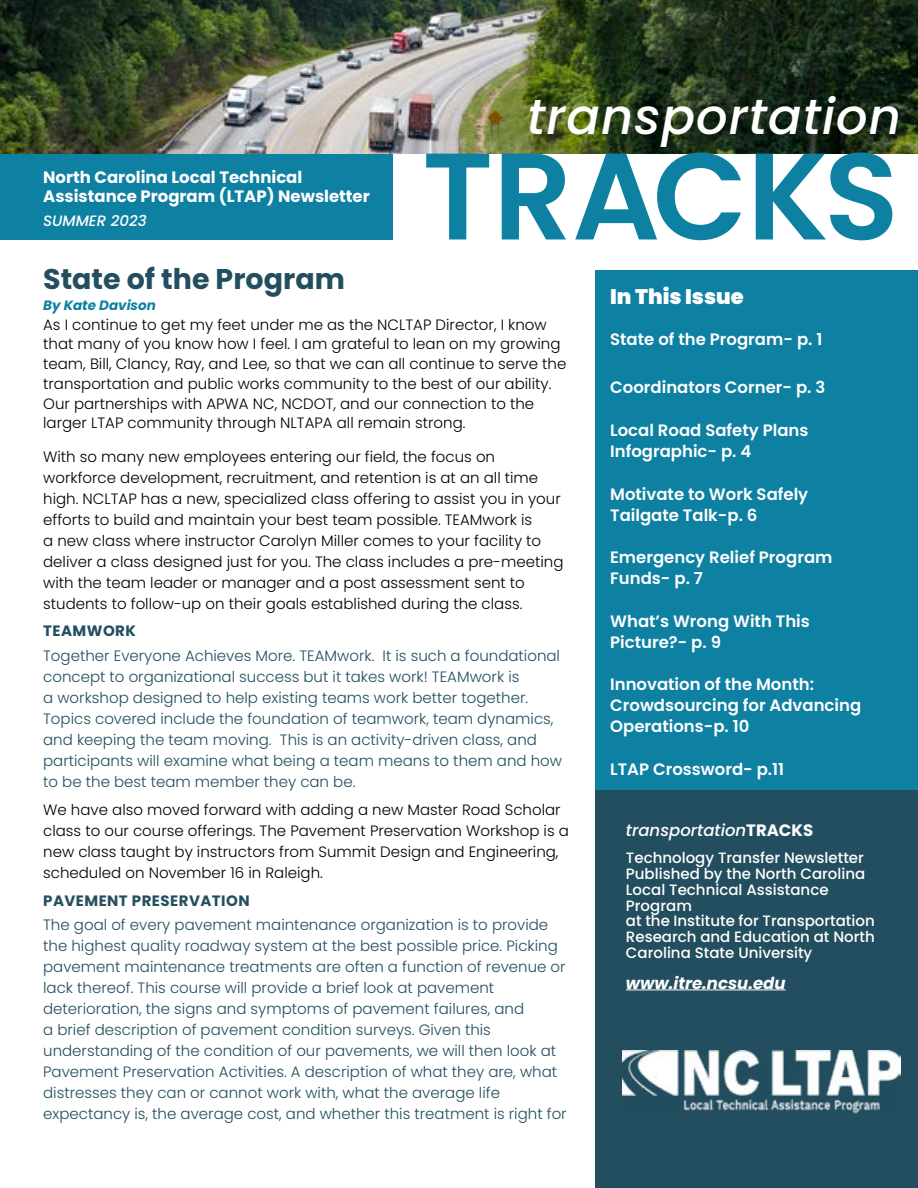
<style>
.page{position:relative;width:918px;height:1188px;background:#fff}
.page>*{position:absolute;margin:0;border:0;box-sizing:border-box;transform-origin:0 0}
.t1{font:600 123px "Poppins";color:#0e80a2}
.t2{font:italic 500 49.5px "Poppins";letter-spacing:.02em;color:#fff}
.t3{font:700 28.5px "Poppins";color:#234e5f}
.t4{font:900 21px "Poppins";color:#fff}
.t5{font:600 16.5px/21px "Poppins";color:#fff}
.t6{font:700 16.5px/19.8px "Poppins";color:#fff}
.t7{font:italic 500 16.5px "Poppins";color:#fff}
.t8{font:italic 700 16.5px "Poppins";color:#fff}
.t9{font:300 15px/21px "Poppins";color:#000}
.t10{font:300 15px/21px "Poppins";color:#224e5f}
.t11{font:500 15px/15.8px "Poppins";color:#fff}
.t12{font:700 15px "Poppins";letter-spacing:.03em;color:#234e5f}
.t13{font:italic 500 15px "Poppins";color:#fff}
.t14{font:700 15px "Poppins";letter-spacing:.03em;color:#224e5f}
.t15{font:italic 700 13.5px "Poppins";color:#0e80a2}
.s1{font-weight:700;font-style:normal}
</style>
<div class="page">
<div style="left:0;top:153px;width:392px;height:87px;background:#0e80a2"></div>
<div style="left:595px;top:270px;width:323px;height:918px;background:#0e80a2"></div>
<div style="left:595px;top:791px;width:323px;height:397px;background:#234e5f"></div>
<img style="left:0;top:0;width:918px;height:153px">
<hr style="left:626px;top:989px;width:160px;height:1px;background:#fff">
<img style="left:622px;top:1050px;width:279px;height:64px">
<p class="t6" style="left:43px;top:167px;width:328px">North Carolina Local Technical<br>Assistance Program (LTAP) Newsletter</p>
<p class="t13" style="left:43px;top:212px;width:105px">SUMMER 2023</p>
<h2 class="t2" style="left:527px;top:88px;width:375px">transportation</h2>
<h1 class="t1" style="left:422px;top:125px;width:478px">TRACKS</h1>
<h3 class="t3" style="left:43px;top:263px;width:303px">State of the Program</h3>
<p class="t15" style="left:43px;top:298px;width:114px">By Kate Davison</p>
<p class="t9" style="left:43px;top:315px;width:525px;line-height:19.8px">As I continue to get my feet under me as the NCLTAP Director, I know that many of you know how I feel. I am grateful to lean on my growing team, Bill, Clancy, Ray, and Lee, so that we can all continue to serve the transportation and public works community to the best of our ability.<br>Our partnerships with APWA NC, NCDOT, and our connection to the larger LTAP community through NLTAPA all remain strong.</p>
<p class="t9" style="left:43px;top:446px;width:522px">With so many new employees entering our field, the focus on workforce development, recruitment, and retention is at an all time high. NCLTAP has a new, specialized class offering to assist you in your efforts to build and maintain your best team possible. TEAMwork is<br>a new class where instructor Carolyn Miller comes to your facility to deliver a class designed just for you. The class includes a pre-meeting with the team leader or manager and a post assessment sent to students to follow-up on their goals established during the class.</p>
<p class="t14" style="left:43px;top:622px;width:94px">TEAMWORK</p>
<p class="t10" style="left:43px;top:645px;width:520px">Together Everyone Achieves More. TEAMwork. It is such a foundational concept to organizational success but it takes work! TEAMwork is<br>a workshop designed to help existing teams work better together.<br>Topics covered include the foundation of teamwork, team dynamics, and keeping the team moving. This is an activity-driven class, and participants will examine what being a team means to them and how to be the best team member they can be.</p>
<p class="t9" style="left:43px;top:799px;width:527px">We have also moved forward with adding a new Master Road Scholar class to our course offerings. The Pavement Preservation Workshop is a new class taught by instructors from Summit Design and Engineering, scheduled on November 16 in Raleigh.</p>
<p class="t12" style="left:43px;top:892px;width:208px">PAVEMENT PRESERVATION</p>
<p class="t10" style="left:43px;top:915px;width:525px">The goal of every pavement maintenance organization is to provide the highest quality roadway system at the best possible price. Picking pavement maintenance treatments are often a function of revenue or lack thereof. This course will provide a brief look at pavement deterioration, the signs and symptoms of pavement failures, and<br>a brief description of pavement condition surveys. Given this understanding of the condition of our pavements, we will then look at Pavement Preservation Activities. A description of what they are, what distresses they can or cannot work with, what the average life expectancy is, the average cost, and whether this treatment is right for</p>
<h3 class="t4" style="left:610px;top:285px;width:135px">In This Issue</h3>
<p class="t5" style="left:610px;top:329px;width:214px">State of the Program- p. 1</p>
<p class="t5" style="left:610px;top:377px;width:217px">Coordinators Corner- p. 3</p>
<p class="t5" style="left:610px;top:420px;width:200px">Local Road Safety Plans<br>Infographic- p. 4</p>
<p class="t5" style="left:610px;top:483px;width:200px">Motivate to Work Safely<br>Tailgate Talk-p. 6</p>
<p class="t5" style="left:610px;top:547px;width:224px">Emergency Relief Program<br>Funds- p. 7</p>
<p class="t5" style="left:610px;top:611px;width:201px">What’s Wrong With This<br>Picture?- p. 9</p>
<p class="t5" style="left:610px;top:674px;width:253px">Innovation of the Month:<br>Crowdsourcing for Advancing<br>Operations-p. 10</p>
<p class="t5" style="left:610px;top:759px;width:175px">LTAP Crossword- p.11</p>
<p class="t7" style="left:626px;top:820px;width:189px">transportation<span class="s1">TRACKS</span></p>
<p class="t11" style="left:626px;top:850px;width:250px">Technology Transfer Newsletter<br>Published by the North Carolina<br>Local Technical Assistance<br>Program<br>at the Institute for Transportation<br>Research and Education at North<br>Carolina State University</p>
<p class="t8" style="left:626px;top:973px;width:161px">www.itre.ncsu.edu</p>
</div>
